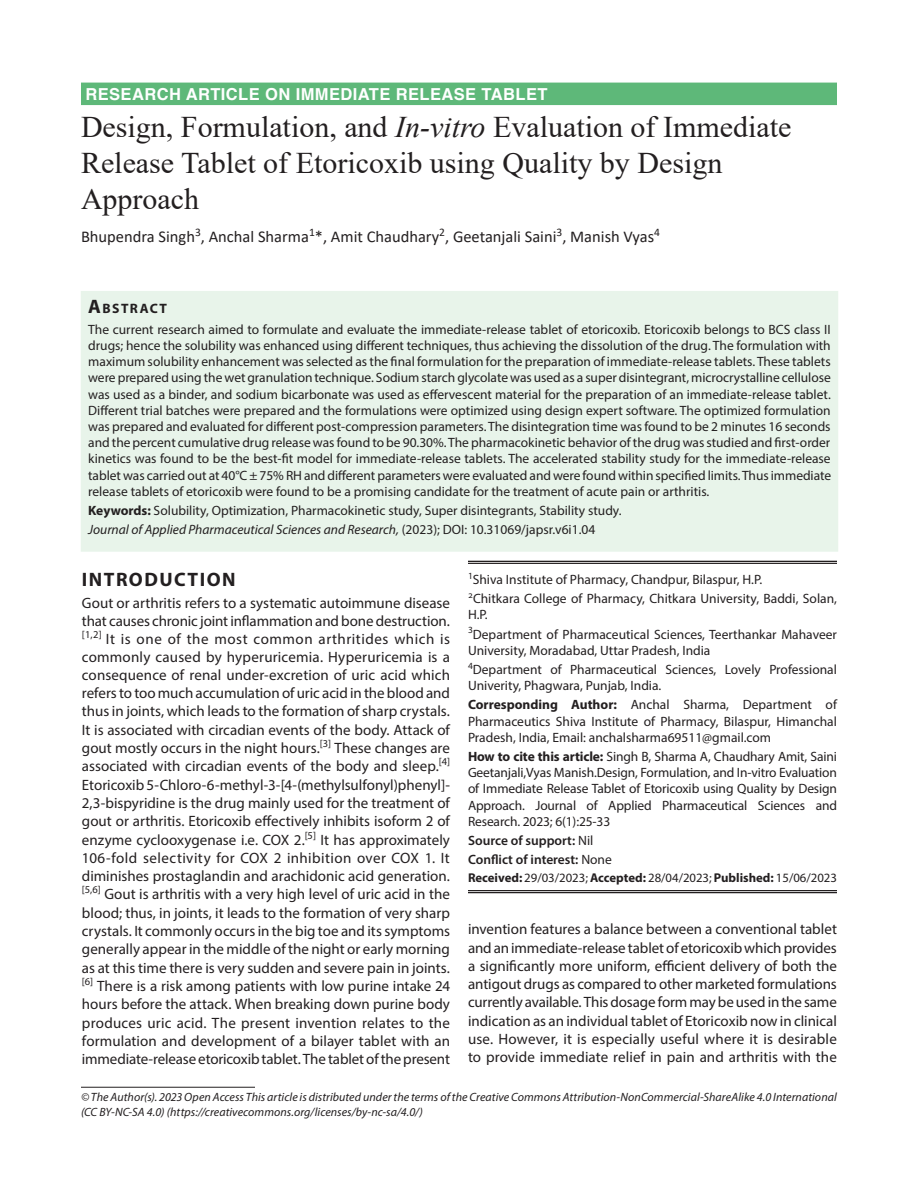
<style>
.page{position:relative;width:918px;height:1188px;background:#fff}
.page>*{position:absolute;margin:0;border:0;box-sizing:border-box;transform-origin:0 0}
.article_head{font:30px/36px "Times New Roman";color:#231f20}
.A{font:700 19.5px "Myriad Pro";letter-spacing:.075em;color:#231f20}
.author{font:16.5px "Calibri";color:#231f20}
.Subject{font:700 16.5px "Helvetica";letter-spacing:.025em;color:#fff}
.Body_flush{font:15px/18.3px "Myriad Pro";letter-spacing:-.005em;color:#231f20;text-align:justify}
.A-2{font:700 13.65px "Myriad Pro";letter-spacing:.105em;color:#231f20}
.Abstract{font:13.5px/16.2px "Myriad Pro";color:#231f20;text-align:justify}
.affiliation{font:13.5px/16.2px "Myriad Pro";color:#231f20}
.Abstract-2{font:italic 13.5px "Myriad Pro";color:#231f20}
.affiliation-2{font:600 13.5px "Myriad Pro";color:#231f20}
.affiliation-3{font:12.75px "Myriad Pro";color:#231f20}
.Bottom_1st_page{font:italic 12px/14.4px "Myriad Pro";letter-spacing:.005em;color:#231f20}
.s1{font-style:italic}
.s2{font-size:19.5px}
.s3{font-weight:700}
.s4{font-style:normal}
.s5{font-weight:400}
</style>
<div class="page">
<div style="left:81px;top:292px;width:756px;height:259px;background:#e8f4ea"></div>
<div style="left:81px;top:291px;width:757px;height:261px;border:2px solid #e8f4ea"></div>
<div style="left:81px;top:83px;width:756px;height:22px;background:#5eb879"></div>
<hr style="left:468px;top:561px;width:369px;height:1px;background:#231f20">
<hr style="left:468px;top:563px;width:369px;height:1px;background:#231f20">
<hr style="left:468px;top:890px;width:369px;height:1px;background:#231f20">
<hr style="left:468px;top:892px;width:369px;height:1px;background:#231f20">
<hr style="left:81px;top:1087px;width:174px;height:1px;background:#231f20">
<p class="Subject" style="left:86px;top:81px;width:464px">RESEARCH ARTICLE ON IMMEDIATE RELEASE TABLET</p>
<p class="article_head" style="left:81px;top:108px;width:712px">Design, Formulation, and <span class="s1">In-vitro</span> Evaluation of Immediate<br>Release Tablet of Etoricoxib using Quality by Design<br>Approach</p>
<p class="author" style="left:81px;top:225px;width:581px">Bhupendra Singh<sup>3</sup>, Anchal Sharma<sup>1</sup>*, Amit Chaudhary<sup>2</sup>, Geetanjali Saini<sup>3</sup>, Manish Vyas<sup>4</sup></p>
<p class="A-2" style="left:88px;top:300px;width:80px"><span class="s2">A</span>BSTRACT</p>
<p class="Abstract" style="left:88px;top:321px;width:744px">The current research aimed to formulate and evaluate the immediate-release tablet of etoricoxib. Etoricoxib belongs to BCS class II drugs; hence the solubility was enhanced using different techniques, thus achieving the dissolution of the drug. The formulation with maximum solubility enhancement was selected as the final formulation for the preparation of immediate-release tablets. These tablets were prepared using the wet granulation technique. Sodium starch glycolate was used as a super disintegrant, microcrystalline cellulose was used as a binder, and sodium bicarbonate was used as effervescent material for the preparation of an immediate-release tablet.<br>Different trial batches were prepared and the formulations were optimized using design expert software. The optimized formulation was prepared and evaluated for different post-compression parameters. The disintegration time was found to be 2 minutes 16 seconds and the percent cumulative drug release was found to be 90.30%. The pharmacokinetic behavior of the drug was studied and first-order kinetics was found to be the best-fit model for immediate-release tablets. The accelerated stability study for the immediate-release tablet was carried out at 40°C ± 75% RH and different parameters were evaluated and were found within specified limits. Thus immediate release tablets of etoricoxib were found to be a promising candidate for the treatment of acute pain or arthritis.</p>
<p class="Abstract" style="left:88px;top:502px;width:535px"><span class="s3">Keywords:</span> Solubility, Optimization, Pharmacokinetic study, Super disintegrants, Stability study.</p>
<p class="Abstract-2" style="left:88px;top:521px;width:509px">Journal of Applied Pharmaceutical Sciences and Research, <span class="s4">(2023); DOI: 10.31069/japsr.v6i1.04</span></p>
<p class="A" style="left:82px;top:566px;width:155px">INTRODUCTION</p>
<p class="Body_flush" style="left:82px;top:594px;width:370px">Gout or arthritis refers to a systematic autoimmune disease that causes chronic joint inflammation and bone destruction. <sup>[1,2]</sup> It is one of the most common arthritides which is commonly caused by hyperuricemia. Hyperuricemia is a consequence of renal under-excretion of uric acid which refers to too much accumulation of uric acid in the blood and thus in joints, which leads to the formation of sharp crystals.<br>It is associated with circadian events of the body. Attack of gout mostly occurs in the night hours.<sup>[3]</sup> These changes are associated with circadian events of the body and sleep.<sup>[4] </sup>Etoricoxib 5-Chloro-6-methyl-3-[4-(methylsulfonyl)phenyl]- 2,3-bispyridine is the drug mainly used for the treatment of gout or arthritis. Etoricoxib effectively inhibits isoform 2 of enzyme cyclooxygenase i.e. COX 2.<sup>[5]</sup> It has approximately 106-fold selectivity for COX 2 inhibition over COX 1. It diminishes prostaglandin and arachidonic acid generation. <sup>[5,6]</sup> Gout is arthritis with a very high level of uric acid in the blood; thus, in joints, it leads to the formation of very sharp crystals. It commonly occurs in the big toe and its symptoms generally appear in the middle of the night or early morning as at this time there is very sudden and severe pain in joints. <sup>[6]</sup> There is a risk among patients with low purine intake 24 hours before the attack. When breaking down purine body produces uric acid. The present invention relates to the formulation and development of a bilayer tablet with an immediate-release etoricoxib tablet. The tablet of the present</p>
<p class="affiliation" style="left:468px;top:571px;width:296px"><sup>1</sup>Shiva Institute of Pharmacy, Chandpur, Bilaspur, H.P.</p>
<p class="affiliation" style="left:468px;top:590px;width:371px"><sup>2</sup>Chitkara College of Pharmacy, Chitkara University, Baddi, Solan,<br>H.P.</p>
<p class="affiliation" style="left:468px;top:626px;width:370px"><sup>3</sup>Department of Pharmaceutical Sciences, Teerthankar Mahaveer<br>University, Moradabad, Uttar Pradesh, India</p>
<p class="affiliation" style="left:468px;top:661px;width:370px"><sup>4</sup>Department of Pharmaceutical Sciences, Lovely Professional<br>Univerity, Phagwara, Punjab, India.</p>
<p class="affiliation" style="left:468px;top:697px;width:371px;text-align:justify"><span class="s3">Corresponding Author:</span> Anchal Sharma, Department of Pharmaceutics Shiva Institute of Pharmacy, Bilaspur, Himanchal Pradesh, India, Email: anchalsharma69511@gmail.com</p>
<p class="affiliation" style="left:468px;top:748px;width:371px;text-align:justify"><span class="s3">How to cite this article:</span> Singh B, Sharma A, Chaudhary Amit, Saini Geetanjali,Vyas Manish.Design, Formulation, and In-vitro Evaluation of Immediate Release Tablet of Etoricoxib using Quality by Design Approach. Journal of Applied Pharmaceutical Sciences and Research. 2023; 6(1):25-33</p>
<p class="affiliation-2" style="left:468px;top:832px;width:127px">Source of support: <span class="s5">Nil</span></p>
<p class="affiliation-2" style="left:468px;top:851px;width:145px">Conflict of interest: <span class="s5">None</span></p>
<p class="affiliation-3" style="left:468px;top:870px;width:371px"><span class="s3">Received:</span> 29/03/2023; <span class="s3">Accepted:</span> 28/04/2023; <span class="s3">Published:</span> 15/06/2023</p>
<p class="Body_flush" style="left:468px;top:920px;width:371px">invention features a balance between a conventional tablet and an immediate-release tablet of etoricoxib which provides a significantly more uniform, efficient delivery of both the antigout drugs as compared to other marketed formulations currently available. This dosage form may be used in the same indication as an individual tablet of Etoricoxib now in clinical use. However, it is especially useful where it is desirable to provide immediate relief in pain and arthritis with the</p>
<p class="Bottom_1st_page" style="left:81px;top:1090px;width:757px">© The Author(s). 2023 Open Access This article is distributed under the terms of the Creative Commons Attribution-NonCommercial-ShareAlike 4.0 International (CC BY-NC-SA 4.0) (https://creativecommons.org/licenses/by-nc-sa/4.0/)</p>
</div>
